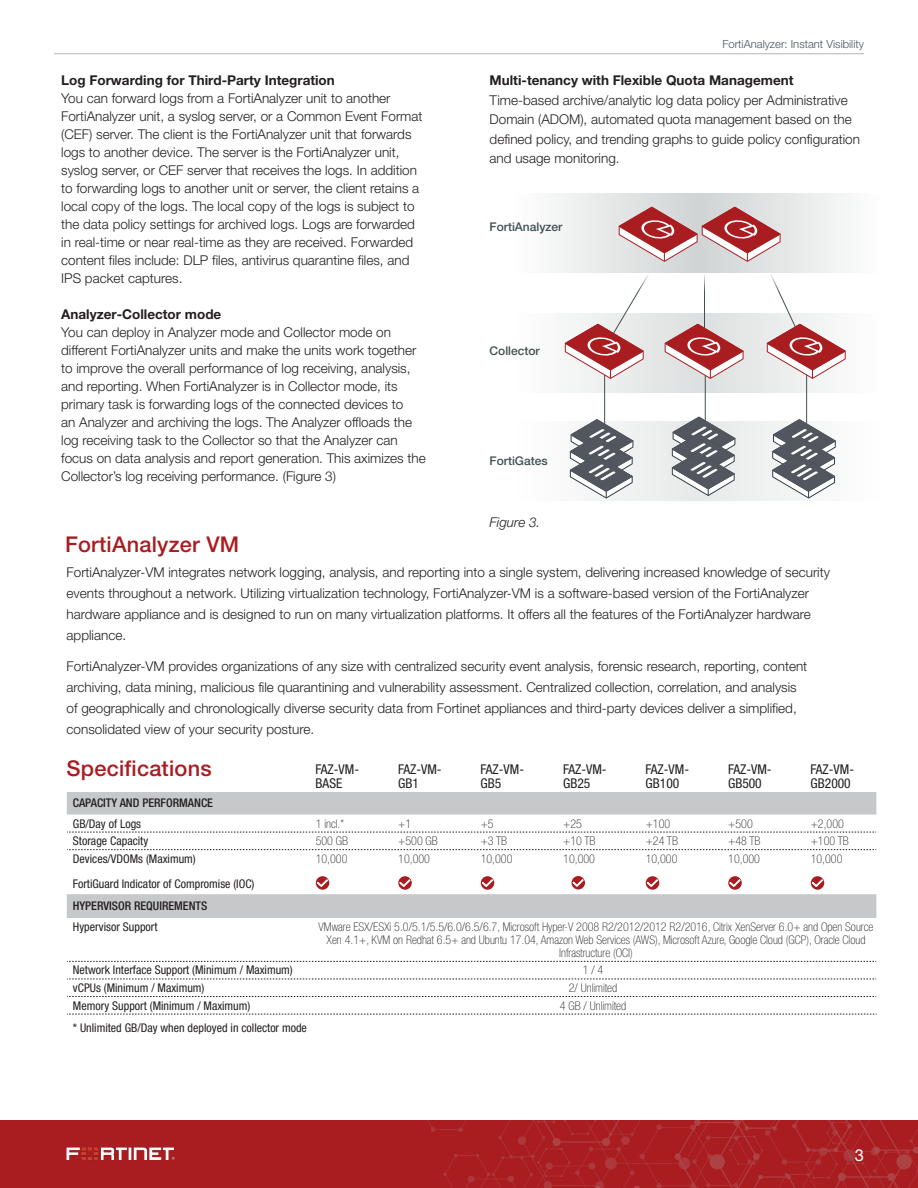
<style>
.page{position:relative;width:918px;height:1188px;background:#fff}
.page>*{position:absolute;margin:0;border:0;box-sizing:border-box;transform-origin:0 0}
.Subhead_-_red{font:500 21.75px "Helvetica Neue LT Pro";letter-spacing:.01em;color:#a91d21}
.t1{font:16.5px "Helvetica Neue LT Pro";color:#fff}
.Body_bullet{font:300 13.5px/18px "Helvetica Neue LT Pro";color:#231f20}
.Body_text{font:300 13.5px/21px "Helvetica Neue LT Pro";color:#231f20}
.Body_bullet-2{font:700 13.5px "Helvetica Neue LT Pro";color:#231f20}
.Table_head_67{font:condensed 13.5px/13.5px "Helvetica Neue LT Pro";color:#231f20}
.t2{font:italic 300 13.5px "Helvetica Neue LT Pro";color:#231f20}
.Table_body_37{font:100 condensed 12px/12.9px "Helvetica Neue LT Pro";color:#231f20;text-align:center}
.Table_body_57{font:condensed 12px "Helvetica Neue LT Pro";color:#231f20}
.Table_subhead{font:500 condensed 12px "Helvetica Neue LT Pro";color:#231f20}
.Body_text-2{font:500 12px "Helvetica Neue LT Pro";color:#415150}
.t3{font:300 11.25px "Helvetica Neue LT Pro";color:#45555f}
</style>
<div class="page">
<hr style="left:54px;top:53px;width:810px;height:1px;background:#b6b4ad">
<div style="left:0;top:1120px;width:918px;height:68px;background:#a91d21"></div>
<svg style="left:427px;top:1120px;width:491px;height:68px"></svg>
<img style="left:66px;top:1147px;width:109px;height:13px">
<svg style="left:569px;top:314px;width:260px;height:79px;background:#e6e8e8"></svg>
<div style="left:514px;top:421px;width:366px;height:80px;background:linear-gradient(to right,#f3f4f4,#f3f4f4)"></div>
<hr style="left:604px;top:349px;width:1px;height:112px;background:#415152">
<hr style="left:704px;top:269px;width:1px;height:78px;background:#415152">
<hr style="left:705px;top:356px;width:1px;height:105px;background:#415152">
<hr style="left:806px;top:358px;width:1px;height:104px;background:#415152">
<svg style="left:67px;top:792px;width:809px;height:126px"></svg>
<svg style="left:67px;top:832px;width:809px;height:1px"></svg>
<svg style="left:67px;top:849px;width:809px;height:1px"></svg>
<svg style="left:67px;top:961px;width:809px;height:1px"></svg>
<svg style="left:67px;top:979px;width:809px;height:1px"></svg>
<svg style="left:67px;top:996px;width:809px;height:1px"></svg>
<svg style="left:67px;top:1014px;width:810px;height:1px"></svg>
<svg style="left:316px;top:876px;width:13px;height:14px"></svg>
<svg style="left:317px;top:879px;width:11px;height:8px"></svg>
<svg style="left:398px;top:876px;width:14px;height:14px"></svg>
<svg style="left:399px;top:879px;width:12px;height:8px"></svg>
<svg style="left:481px;top:876px;width:13px;height:14px"></svg>
<svg style="left:482px;top:879px;width:11px;height:8px"></svg>
<svg style="left:646px;top:876px;width:13px;height:14px"></svg>
<svg style="left:647px;top:879px;width:11px;height:8px"></svg>
<svg style="left:728px;top:876px;width:14px;height:14px"></svg>
<svg style="left:729px;top:879px;width:12px;height:8px"></svg>
<svg style="left:811px;top:876px;width:13px;height:14px"></svg>
<svg style="left:812px;top:879px;width:11px;height:8px"></svg>
<svg style="left:555px;top:193px;width:289px;height:80px;fill:#e9ebeb"></svg>
<svg style="left:618px;top:206px;width:163px;height:56px;background:#cc9798"></svg>
<svg style="left:564px;top:268px;width:89px;height:111px"></svg>
<svg style="left:664px;top:324px;width:80px;height:55px;background:#ce9799"></svg>
<svg style="left:766px;top:269px;width:80px;height:110px"></svg>
<svg style="left:569px;top:419px;width:65px;height:80px"></svg>
<svg style="left:772px;top:419px;width:64px;height:80px"></svg>
<svg style="left:671px;top:417px;width:65px;height:79px"></svg>
<svg style="left:572px;top:876px;width:13px;height:14px"></svg>
<svg style="left:572px;top:879px;width:12px;height:8px"></svg>
<p class="Body_bullet-2" style="left:61px;top:72px;width:275px">Log Forwarding for Third-Party Integration</p>
<p class="Body_bullet" style="left:61px;top:89px;width:363px">You can forward logs from a FortiAnalyzer unit to another FortiAnalyzer unit, a syslog server, or a Common Event Format (CEF) server. The client is the FortiAnalyzer unit that forwards logs to another device. The server is the FortiAnalyzer unit, syslog server, or CEF server that receives the logs. In addition to forwarding logs to another unit or server, the client retains a local copy of the logs. The local copy of the logs is subject to the data policy settings for archived logs. Logs are forwarded in real-time or near real-time as they are received. Forwarded content files include: DLP files, antivirus quarantine files, and IPS packet captures.</p>
<p class="Body_bullet-2" style="left:61px;top:306px;width:162px">Analyzer-Collector mode</p>
<p class="Body_bullet" style="left:61px;top:323px;width:366px">You can deploy in Analyzer mode and Collector mode on different FortiAnalyzer units and make the units work together to improve the overall performance of log receiving, analysis, and reporting. When FortiAnalyzer is in Collector mode, its primary task is forwarding logs of the connected devices to<br>an Analyzer and archiving the logs. The Analyzer offloads the log receiving task to the Collector so that the Analyzer can focus on data analysis and report generation. This aximizes the Collector’s log receiving performance. (Figure 3)</p>
<p class="t3" style="left:722px;top:37px;width:143px">FortiAnalyzer: Instant Visibility</p>
<p class="Body_bullet-2" style="left:490px;top:72px;width:305px">Multi-tenancy with Flexible Quota Management</p>
<p class="Body_bullet" style="left:490px;top:90px;width:372px;line-height:19.5px">Time-based archive/analytic log data policy per Administrative Domain (ADOM), automated quota management based on the defined policy, and trending graphs to guide policy configuration and usage monitoring.</p>
<p class="Body_text-2" style="left:490px;top:219px;width:74px">FortiAnalyzer</p>
<p class="Body_text-2" style="left:490px;top:343px;width:52px">Collector</p>
<p class="Body_text-2" style="left:490px;top:453px;width:60px">FortiGates</p>
<p class="t2" style="left:490px;top:514px;width:52px">Figure 3.</p>
<p class="Subhead_-_red" style="left:65px;top:532px;width:176px">FortiAnalyzer VM</p>
<p class="Body_text" style="left:67px;top:561px;width:765px">FortiAnalyzer-VM integrates network logging, analysis, and reporting into a single system, delivering increased knowledge of security events throughout a network. Utilizing virtualization technology, FortiAnalyzer-VM is a software-based version of the FortiAnalyzer hardware appliance and is designed to run on many virtualization platforms. It offers all the features of the FortiAnalyzer hardware appliance.</p>
<p class="Body_text" style="left:67px;top:655px;width:742px">FortiAnalyzer-VM provides organizations of any size with centralized security event analysis, forensic research, reporting, content archiving, data mining, malicious file quarantining and vulnerability assessment. Centralized collection, correlation, and analysis of geographically and chronologically diverse security data from Fortinet appliances and third-party devices deliver a simplified, consolidated view of your security posture.</p>
<p class="Subhead_-_red" style="left:67px;top:755px;width:147px">Specifications</p>
<p class="Table_head_67" style="left:316px;top:762px;width:45px">FAZ-VM-<br>BASE</p>
<p class="Table_head_67" style="left:398px;top:762px;width:45px">FAZ-VM-<br>GB1</p>
<p class="Table_head_67" style="left:481px;top:762px;width:45px">FAZ-VM-<br>GB5</p>
<p class="Table_head_67" style="left:563px;top:762px;width:45px">FAZ-VM-<br>GB25</p>
<p class="Table_head_67" style="left:646px;top:762px;width:45px">FAZ-VM-<br>GB100</p>
<p class="Table_head_67" style="left:728px;top:762px;width:45px">FAZ-VM-<br>GB500</p>
<p class="Table_head_67" style="left:811px;top:762px;width:45px">FAZ-VM-<br>GB2000</p>
<p class="Table_subhead" style="left:73px;top:796px;width:142px">CAPACITY AND PERFORMANCE</p>
<p class="Table_body_57" style="left:73px;top:816px;width:70px">GB/Day of Logs</p>
<p class="Table_body_37" style="left:316px;top:817px;width:30px">1 incl.*</p>
<p class="Table_body_37" style="left:398px;top:817px;width:14px">+1</p>
<p class="Table_body_37" style="left:481px;top:817px;width:14px">+5</p>
<p class="Table_body_37" style="left:563px;top:817px;width:20px">+25</p>
<p class="Table_body_37" style="left:646px;top:817px;width:26px">+100</p>
<p class="Table_body_37" style="left:728px;top:817px;width:26px">+500</p>
<p class="Table_body_37" style="left:811px;top:817px;width:35px">+2,000</p>
<p class="Table_body_57" style="left:73px;top:834px;width:77px">Storage Capacity</p>
<p class="Table_body_37" style="left:316px;top:835px;width:34px">500 GB</p>
<p class="Table_body_37" style="left:398px;top:835px;width:41px">+500 GB</p>
<p class="Table_body_37" style="left:481px;top:835px;width:28px">+3 TB</p>
<p class="Table_body_37" style="left:563px;top:835px;width:34px">+10 TB</p>
<p class="Table_body_37" style="left:646px;top:835px;width:34px">+24 TB</p>
<p class="Table_body_37" style="left:728px;top:835px;width:34px">+48 TB</p>
<p class="Table_body_37" style="left:811px;top:835px;width:40px">+100 TB</p>
<p class="Table_body_57" style="left:73px;top:852px;width:124px">Devices/VDOMs (Maximum)</p>
<p class="Table_body_37" style="left:316px;top:853px;width:33px">10,000</p>
<p class="Table_body_37" style="left:398px;top:853px;width:33px">10,000</p>
<p class="Table_body_37" style="left:481px;top:853px;width:33px">10,000</p>
<p class="Table_body_37" style="left:563px;top:853px;width:33px">10,000</p>
<p class="Table_body_37" style="left:646px;top:853px;width:33px">10,000</p>
<p class="Table_body_37" style="left:728px;top:853px;width:33px">10,000</p>
<p class="Table_body_37" style="left:811px;top:853px;width:33px">10,000</p>
<p class="Table_body_57" style="left:73px;top:877px;width:183px">FortiGuard Indicator of Compromise (IOC)</p>
<p class="Table_subhead" style="left:73px;top:898px;width:136px">HYPERVISOR REQUIREMENTS</p>
<p class="Table_body_57" style="left:73px;top:920px;width:86px">Hypervisor Support</p>
<p class="Table_body_37" style="left:319px;top:921px;width:556px">VMware ESX/ESXi 5.0/5.1/5.5/6.0/6.5/6.7, Microsoft Hyper-V 2008 R2/2012/2012 R2/2016, Citrix XenServer 6.0+ and Open Source<br>Xen 4.1+, KVM on Redhat 6.5+ and Ubuntu 17.04, Amazon Web Services (AWS), Microsoft Azure, Google Cloud (GCP), Oracle Cloud<br>Infrastructure (OCI)</p>
<p class="Table_body_57" style="left:73px;top:963px;width:221px">Network Interface Support (Minimum / Maximum)</p>
<p class="Table_body_37" style="left:583px;top:964px;width:22px">1 / 4</p>
<p class="Table_body_57" style="left:73px;top:981px;width:133px">vCPUs (Minimum / Maximum)</p>
<p class="Table_body_37" style="left:569px;top:982px;width:50px">2/ Unlimited</p>
<p class="Table_body_57" style="left:73px;top:998px;width:179px">Memory Support (Minimum / Maximum)</p>
<p class="Table_body_37" style="left:560px;top:999px;width:68px">4 GB / Unlimited</p>
<p class="Table_body_57" style="left:73px;top:1020px;width:235px">* Unlimited GB/Day when deployed in collector mode</p>
<p class="t1" style="left:855px;top:1145px;width:11px">3</p>
</div>
